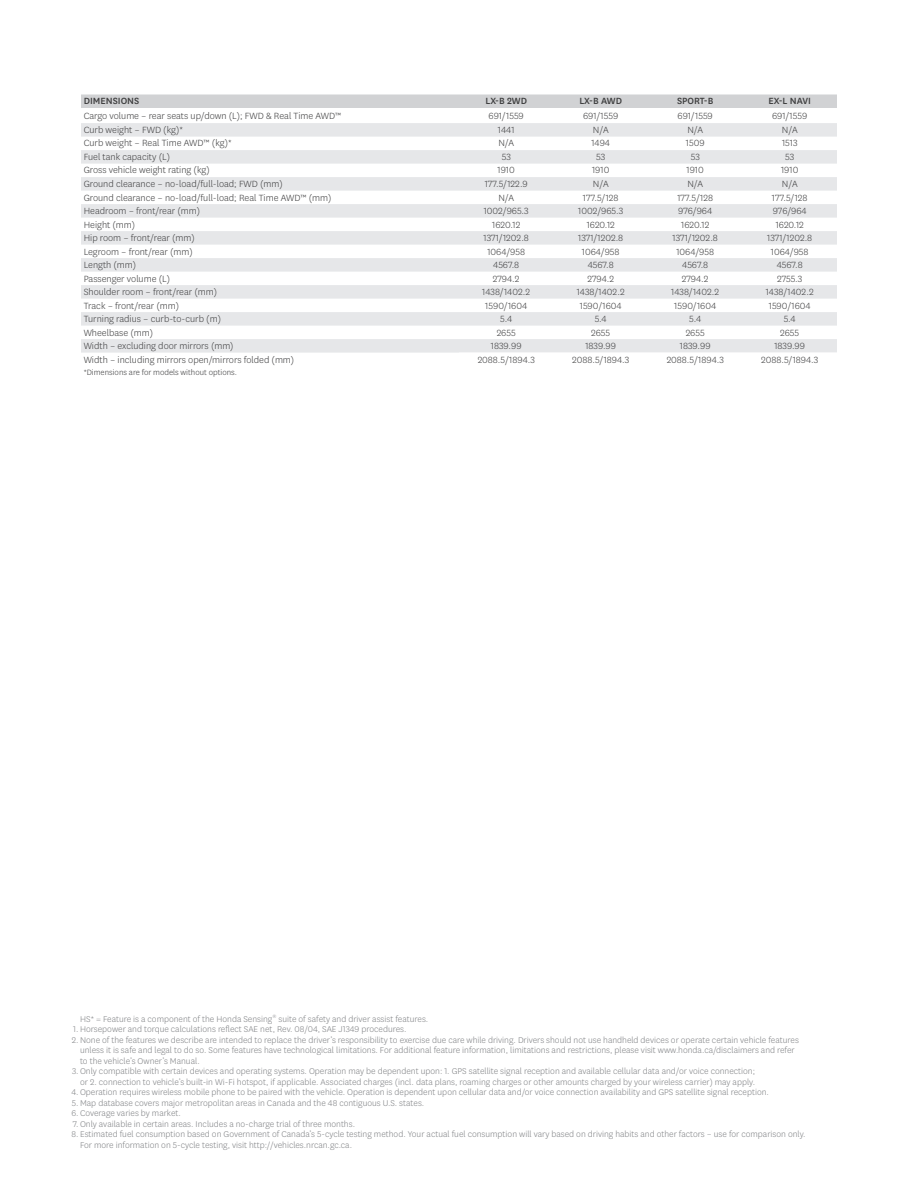
<style>
.page{position:relative;width:918px;height:1188px;background:#fff}
.page>*{position:absolute;margin:0;border:0;box-sizing:border-box;transform-origin:0 0}
.t1{font:300 10.5px "National";color:#3e3e3f}
.t2{font:500 10.5px "National";color:#3e3e3f}
.t3{font:300 9.75px/10.5px "National";color:#808285;text-align:right}
.t4{font:300 9px "National";color:#3e3e3f}
</style>
<div class="page">
<svg style="left:81px;top:94px;width:756px;height:14px;background:#d2d3d5"></svg>
<svg style="left:81px;top:123px;width:378px;height:230px;fill:#e8e9eb"></svg>
<svg style="left:459px;top:123px;width:378px;height:229px;fill:#e8e9eb"></svg>
<p class="t2" style="left:84px;top:94px;width:57px">DIMENSIONS</p>
<p class="t2" style="left:485px;top:94px;width:43px">LX-B 2WD</p>
<p class="t2" style="left:579px;top:94px;width:44px">LX-B AWD</p>
<p class="t2" style="left:677px;top:94px;width:38px">SPORT-B</p>
<p class="t2" style="left:769px;top:94px;width:44px">EX-L NAVI</p>
<p class="t1" style="left:84px;top:109px;width:259px">Cargo volume – rear seats up/down (L); FWD &amp; Real Time AWD™</p>
<p class="t1" style="left:489px;top:109px;width:37px">691/1559</p>
<p class="t1" style="left:583px;top:109px;width:37px">691/1559</p>
<p class="t1" style="left:678px;top:109px;width:37px">691/1559</p>
<p class="t1" style="left:772px;top:109px;width:37px">691/1559</p>
<p class="t1" style="left:84px;top:123px;width:101px">Curb weight – FWD (kg)*</p>
<p class="t1" style="left:498px;top:123px;width:18px">1441</p>
<p class="t1" style="left:593px;top:123px;width:17px">N/A</p>
<p class="t1" style="left:687px;top:123px;width:17px">N/A</p>
<p class="t1" style="left:782px;top:123px;width:17px">N/A</p>
<p class="t1" style="left:84px;top:137px;width:150px">Curb weight – Real Time AWD™ (kg)*</p>
<p class="t1" style="left:498px;top:137px;width:17px">N/A</p>
<p class="t1" style="left:591px;top:137px;width:20px">1494</p>
<p class="t1" style="left:686px;top:137px;width:20px">1509</p>
<p class="t1" style="left:782px;top:137px;width:17px">1513</p>
<p class="t1" style="left:84px;top:150px;width:88px">Fuel tank capacity (L)</p>
<p class="t1" style="left:502px;top:150px;width:11px">53</p>
<p class="t1" style="left:596px;top:150px;width:11px">53</p>
<p class="t1" style="left:691px;top:150px;width:11px">53</p>
<p class="t1" style="left:785px;top:150px;width:11px">53</p>
<p class="t1" style="left:84px;top:164px;width:128px">Gross vehicle weight rating (kg)</p>
<p class="t1" style="left:498px;top:164px;width:19px">1910</p>
<p class="t1" style="left:592px;top:164px;width:19px">1910</p>
<p class="t1" style="left:687px;top:164px;width:19px">1910</p>
<p class="t1" style="left:781px;top:164px;width:19px">1910</p>
<p class="t1" style="left:84px;top:177px;width:201px">Ground clearance – no-load/full-load; FWD (mm)</p>
<p class="t1" style="left:485px;top:177px;width:45px">177.5/122.9</p>
<p class="t1" style="left:593px;top:177px;width:17px">N/A</p>
<p class="t1" style="left:687px;top:177px;width:17px">N/A</p>
<p class="t1" style="left:782px;top:177px;width:17px">N/A</p>
<p class="t1" style="left:84px;top:191px;width:249px">Ground clearance – no-load/full-load; Real Time AWD™ (mm)</p>
<p class="t1" style="left:498px;top:191px;width:17px">N/A</p>
<p class="t1" style="left:583px;top:191px;width:37px">177.5/128</p>
<p class="t1" style="left:677px;top:191px;width:37px">177.5/128</p>
<p class="t1" style="left:772px;top:191px;width:37px">177.5/128</p>
<p class="t1" style="left:84px;top:204px;width:118px">Headroom – front/rear (mm)</p>
<p class="t1" style="left:484px;top:204px;width:47px">1002/965.3</p>
<p class="t1" style="left:578px;top:204px;width:47px">1002/965.3</p>
<p class="t1" style="left:678px;top:204px;width:35px">976/964</p>
<p class="t1" style="left:773px;top:204px;width:35px">976/964</p>
<p class="t1" style="left:84px;top:218px;width:53px">Height (mm)</p>
<p class="t1" style="left:492px;top:218px;width:30px">1620.12</p>
<p class="t1" style="left:587px;top:218px;width:30px">1620.12</p>
<p class="t1" style="left:681px;top:218px;width:30px">1620.12</p>
<p class="t1" style="left:776px;top:218px;width:30px">1620.12</p>
<p class="t1" style="left:84px;top:231px;width:113px">Hip room – front/rear (mm)</p>
<p class="t1" style="left:484px;top:231px;width:47px">1371/1202.8</p>
<p class="t1" style="left:578px;top:231px;width:47px">1371/1202.8</p>
<p class="t1" style="left:673px;top:231px;width:47px">1371/1202.8</p>
<p class="t1" style="left:767px;top:231px;width:47px">1371/1202.8</p>
<p class="t1" style="left:84px;top:245px;width:111px">Legroom – front/rear (mm)</p>
<p class="t1" style="left:487px;top:245px;width:39px">1064/958</p>
<p class="t1" style="left:582px;top:245px;width:39px">1064/958</p>
<p class="t1" style="left:676px;top:245px;width:39px">1064/958</p>
<p class="t1" style="left:771px;top:245px;width:39px">1064/958</p>
<p class="t1" style="left:84px;top:258px;width:54px">Length (mm)</p>
<p class="t1" style="left:493px;top:258px;width:28px">4567.8</p>
<p class="t1" style="left:588px;top:258px;width:28px">4567.8</p>
<p class="t1" style="left:682px;top:258px;width:28px">4567.8</p>
<p class="t1" style="left:777px;top:258px;width:28px">4567.8</p>
<p class="t1" style="left:84px;top:272px;width:88px">Passenger volume (L)</p>
<p class="t1" style="left:493px;top:272px;width:28px">2794.2</p>
<p class="t1" style="left:587px;top:272px;width:28px">2794.2</p>
<p class="t1" style="left:682px;top:272px;width:28px">2794.2</p>
<p class="t1" style="left:777px;top:272px;width:27px">2755.3</p>
<p class="t1" style="left:84px;top:285px;width:135px">Shoulder room – front/rear (mm)</p>
<p class="t1" style="left:482px;top:285px;width:49px">1438/1402.2</p>
<p class="t1" style="left:577px;top:285px;width:49px">1438/1402.2</p>
<p class="t1" style="left:671px;top:285px;width:49px">1438/1402.2</p>
<p class="t1" style="left:766px;top:285px;width:49px">1438/1402.2</p>
<p class="t1" style="left:84px;top:299px;width:97px">Track – front/rear (mm)</p>
<p class="t1" style="left:485px;top:299px;width:43px">1590/1604</p>
<p class="t1" style="left:580px;top:299px;width:43px">1590/1604</p>
<p class="t1" style="left:674px;top:299px;width:43px">1590/1604</p>
<p class="t1" style="left:769px;top:299px;width:43px">1590/1604</p>
<p class="t1" style="left:84px;top:312px;width:139px">Turning radius – curb-to-curb (m)</p>
<p class="t1" style="left:500px;top:312px;width:14px">5.4</p>
<p class="t1" style="left:595px;top:312px;width:14px">5.4</p>
<p class="t1" style="left:689px;top:312px;width:14px">5.4</p>
<p class="t1" style="left:784px;top:312px;width:14px">5.4</p>
<p class="t1" style="left:84px;top:326px;width:71px">Wheelbase (mm)</p>
<p class="t1" style="left:497px;top:326px;width:21px">2655</p>
<p class="t1" style="left:591px;top:326px;width:21px">2655</p>
<p class="t1" style="left:686px;top:326px;width:21px">2655</p>
<p class="t1" style="left:780px;top:326px;width:21px">2655</p>
<p class="t1" style="left:84px;top:339px;width:151px">Width – excluding door mirrors (mm)</p>
<p class="t1" style="left:491px;top:339px;width:32px">1839.99</p>
<p class="t1" style="left:585px;top:339px;width:32px">1839.99</p>
<p class="t1" style="left:680px;top:339px;width:32px">1839.99</p>
<p class="t1" style="left:774px;top:339px;width:32px">1839.99</p>
<p class="t1" style="left:84px;top:353px;width:212px">Width – including mirrors open/mirrors folded (mm)</p>
<p class="t1" style="left:478px;top:353px;width:59px">2088.5/1894.3</p>
<p class="t1" style="left:572px;top:353px;width:59px">2088.5/1894.3</p>
<p class="t1" style="left:667px;top:353px;width:59px">2088.5/1894.3</p>
<p class="t1" style="left:761px;top:353px;width:59px">2088.5/1894.3</p>
<p class="t4" style="left:84px;top:367px;width:155px">*Dimensions are for models without options.</p>
<p class="t3" style="left:80px;top:1013px;width:350px">HS* = Feature is a component of the Honda Sensing<sup>®</sup> suite of safety and driver assist features.</p>
<p class="t3" style="left:73px;top:1023px;width:335px">1.Horsepower and torque calculations reflect SAE net, Rev. 08/04, SAE J1349 procedures.</p>
<p class="t3" style="left:72px;top:1034px;width:729px">2.None of the features we describe are intended to replace the driver’s responsibility to exercise due care while driving. Drivers should not use handheld devices or operate certain vehicle features</p>
<p class="t3" style="left:80px;top:1044px;width:716px">unless it is safe and legal to do so. Some features have technological limitations. For additional feature information, limitations and restrictions, please visit www.honda.ca/disclaimers and refer</p>
<p class="t3" style="left:80px;top:1055px;width:121px">to the vehicle’s Owner’s Manual.</p>
<p class="t3" style="left:72px;top:1065px;width:685px">3. Only compatible with certain devices and operating systems. Operation may be dependent upon: 1. GPS satellite signal reception and available cellular data and/or voice connection; or 2. connection to vehicle’s built-in Wi-Fi hotspot, if applicable. Associated charges (incl. data plans, roaming charges or other amounts charged by your wireless carrier) may apply.</p>
<p class="t3" style="left:71px;top:1086px;width:699px">4. Operation requires wireless mobile phone to be paired with the vehicle. Operation is dependent upon cellular data and/or voice connection availability and GPS satellite signal reception.</p>
<p class="t3" style="left:72px;top:1097px;width:354px">5. Map database covers major metropolitan areas in Canada and the 48 contiguous U.S. states.</p>
<p class="t3" style="left:72px;top:1107px;width:111px">6. Coverage varies by market.</p>
<p class="t3" style="left:73px;top:1118px;width:284px">7. Only available in certain areas. Includes a no-charge trial of three months.</p>
<p class="t3" style="left:80px;top:1128px;width:727px;text-align:left;text-indent:-8px">8. Estimated fuel consumption based on Government of Canada’s 5-cycle testing method. Your actual fuel consumption will vary based on driving habits and other factors – use for comparison only.<br>For more information on 5-cycle testing, visit http://vehicles.nrcan.gc.ca.</p>
</div>
